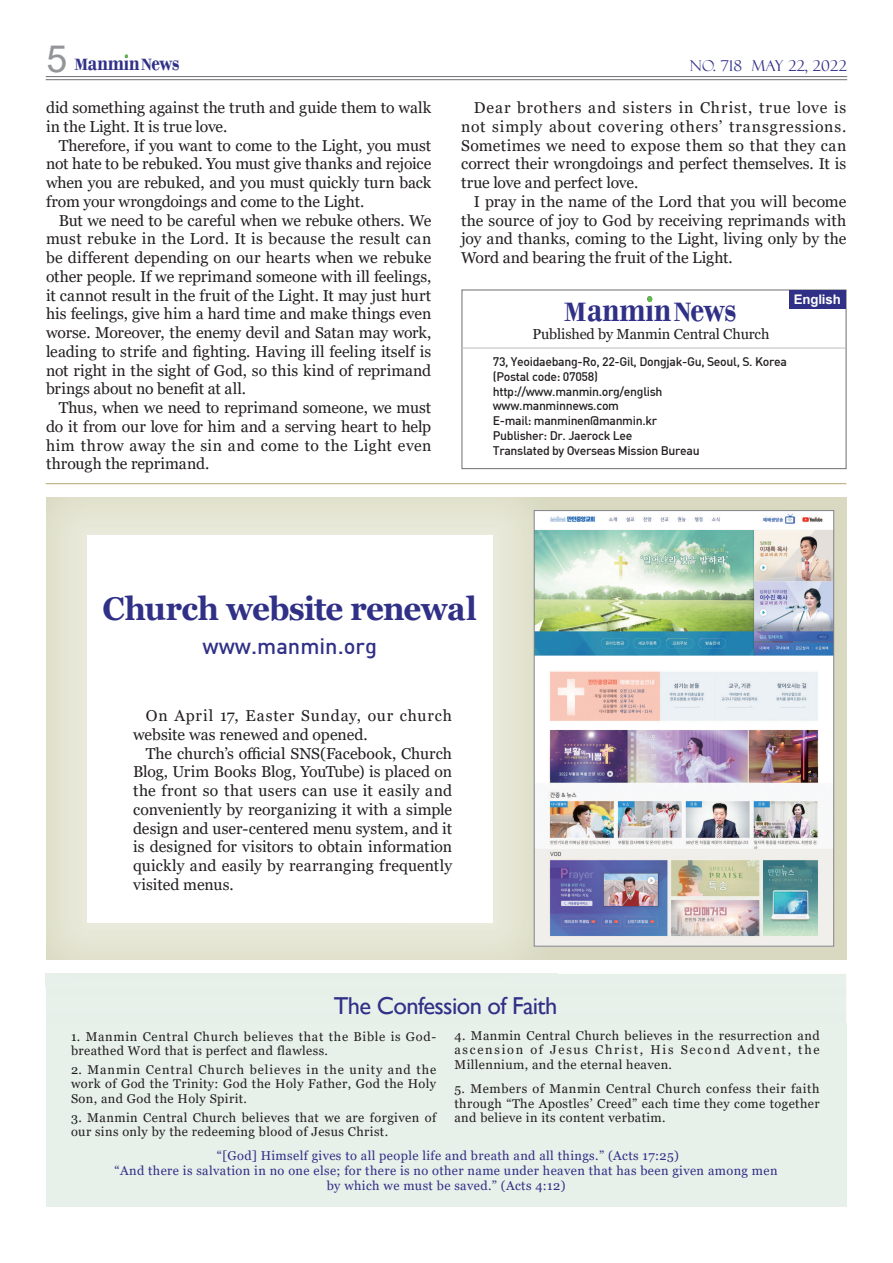
<style>
.page{position:relative;width:893px;height:1263px;background:#fff}
.page>*{position:absolute;margin:0;border:0;box-sizing:border-box;transform-origin:0 0}
.t1{font:700 38.7px "Bodoni";color:#303087;scale:.82 1}
.t2{font:700 32.85px "Georgia";letter-spacing:-.02em;color:#303087;scale:.95 1}
.t3{font:700 27.9px "Bodoni";color:#303087}
.t4{font:24.45px "Gill Sans";letter-spacing:-.025em;color:#303087}
.t5{font:700 23.7px "Bodoni";color:#303087;scale:.82 1}
.t6{font:21.9px "Dinmed";color:#303087}
.t7{font:700 17.1px "Bodoni";color:#303087}
.t8{font:15.75px/18.8px "Georgia";letter-spacing:.005em;color:#231f20;text-align:justify}
.t9{font:15px "Felix Titling";letter-spacing:.02em;color:#303087}
.t10{font:14.4px "Georgia";letter-spacing:-.01em;color:#231f20}
.t11{font:700 13.2px "Arial";letter-spacing:-.01em;color:#fff}
.t12{font:12.75px/14.2px "Georgia";letter-spacing:.03em;color:#231f20;text-align:justify}
.t13{font:12.75px/14.7px "Georgia";letter-spacing:.03em;color:#303087;text-align:center}
.t14{font:12.75px/14.2px "Georgia";letter-spacing:.05em;color:#231f20}
.t15{font:12.3px/14.9px "Dinmed";letter-spacing:-.025em;color:#231f20}
.s1{font-family:"Arial";font-weight:400;font-size:37.5px;color:#939598}
.s2{font-size:17.1px}
.s3{font-size:27.9px}
</style>
<div class="page">
<img style="left:846px;top:540px;width:1px;height:484px">
<div style="left:557px;top:498px;width:289px;height:462px;background:#d8d9c0"></div>
<img style="left:46px;top:498px;width:511px;height:462px">
<div style="left:87px;top:536px;width:406px;height:387px;background:#fff"></div>
<hr style="left:46px;top:76px;width:801px;height:1px;background:#6d6e71">
<hr style="left:46px;top:79px;width:801px;height:1px;background:#6d6e71">
<svg style="left:125px;top:54px;width:3px;height:4px"></svg>
<div style="left:461px;top:290px;width:385px;height:179px;border:1px solid #6d6e71"></div>
<hr style="left:461px;top:348px;width:385px;height:1px;background:#bcbdc0">
<div style="left:788px;top:290px;width:57px;height:19px;background:#303087"></div>
<svg style="left:647px;top:296px;width:5px;height:6px"></svg>
<hr style="left:46px;top:483px;width:800px;height:1px;background:#beae85">
<img style="left:536px;top:512px;width:295px;height:432px">
<div style="left:534px;top:510px;width:299px;height:436px;border:1px solid #808285"></div>
<div style="left:46px;top:1024px;width:800px;height:183px;background:#e7f0e9"></div>
<div style="left:46px;top:974px;width:511px;height:13px;background:#e7f0e9"></div>
<h3 class="t5" style="left:47px;top:48px;width:164px"><span class="s1">5</span> <span class="s2">M</span>anmin ews</h3>
<p class="t7" style="left:141px;top:54px;width:12px">N</p>
<p class="t9" style="left:689px;top:60px;width:158px">No. 718 May 22, 2022</p>
<p class="t8" style="left:46px;top:99px;width:387px">did something against the truth and guide them to walk in the Light. It is true love.</p>
<p class="t8" style="left:46px;top:137px;width:387px;text-indent:13px">Therefore, if you want to come to the Light, you must not hate to be rebuked. You must give thanks and rejoice when you are rebuked, and you must quickly turn back from your wrongdoings and come to the Light.</p>
<p class="t8" style="left:46px;top:212px;width:387px;text-indent:13px">But we need to be careful when we rebuke others. We must rebuke in the Lord. It is because the result can be different depending on our hearts when we rebuke other people. If we reprimand someone with ill feelings, it cannot result in the fruit of the Light. It may just hurt his feelings, give him a hard time and make things even worse. Moreover, the enemy devil and Satan may work, leading to strife and fighting. Having ill feeling itself is not right in the sight of God, so this kind of reprimand brings about no benefit at all.</p>
<p class="t8" style="left:46px;top:399px;width:387px;text-indent:13px">Thus, when we need to reprimand someone, we must do it from our love for him and a serving heart to help him throw away the sin and come to the Light even through the reprimand.</p>
<p class="t8" style="left:461px;top:99px;width:387px;text-indent:13px">Dear brothers and sisters in Christ, true love is not simply about covering others’ transgressions.<br>Sometimes we need to expose them so that they can correct their wrongdoings and perfect themselves. It is true love and perfect love.</p>
<p class="t8" style="left:461px;top:193px;width:387px;text-indent:13px">I pray in the name of the Lord that you will become the source of joy to God by receiving reprimands with joy and thanks, coming to the Light, living only by the Word and bearing the fruit of the Light.</p>
<p class="t11" style="left:794px;top:295px;width:48px">English</p>
<h1 class="t1" style="left:564px;top:285px;width:211px"><span class="s3">M</span>anmin ews</h1>
<h3 class="t3" style="left:673px;top:295px;width:19px">N</h3>
<p class="t10" style="left:532px;top:328px;width:238px">Published by Manmin Central Church</p>
<p class="t15" style="left:493px;top:355px;width:295px">73, Yeoidaebang-Ro, 22-Gil, Dongjak-Gu, Seoul, S. Korea (Postal code: 07058)<br>http://www.manmin.org/english www.manminnews.com<br>E-mail: manminen@manmin.kr<br>Publisher: Dr. Jaerock Lee<br>Translated by Overseas Mission Bureau</p>
<h2 class="t2" style="left:103px;top:595px;width:395px">Church website renewal</h2>
<h3 class="t6" style="left:202px;top:637px;width:176px">www.manmin.org</h3>
<p class="t8" style="left:133px;top:707px;width:320px;text-indent:13px">On April 17, Easter Sunday, our church website was renewed and opened.</p>
<p class="t8" style="left:133px;top:745px;width:320px;text-indent:13px">The church’s official SNS(Facebook, Church Blog, Urim Books Blog, YouTube) is placed on the front so that users can use it easily and conveniently by reorganizing it with a simple design and user-centered menu system, and it is designed for visitors to obtain information quickly and easily by rearranging frequently visited menus.</p>
<h3 class="t4" style="left:334px;top:991px;width:225px">The Confession of Faith</h3>
<p class="t14" style="left:71px;top:1030px;width:367px">1. Manmin Central Church believes that the Bible is God&shy;breathed Word that is perfect and flawless.</p>
<p class="t12" style="left:71px;top:1064px;width:366px">2. Manmin Central Church believes in the unity and the work of God the Trinity: God the Holy Father, God the Holy Son, and God the Holy Spirit.</p>
<p class="t12" style="left:71px;top:1111px;width:366px">3. Manmin Central Church believes that we are forgiven of our sins only by the redeeming blood of Jesus Christ.</p>
<p class="t12" style="left:454px;top:1029px;width:366px">4. Manmin Central Church believes in the resurrection and ascension of Jesus Christ, His Second Advent, the Millennium, and the eternal heaven.</p>
<p class="t12" style="left:454px;top:1083px;width:367px">5. Members of Manmin Central Church confess their faith through “The Apostles’ Creed” each time they come together and believe in its content verbatim.</p>
<p class="t13" style="left:114px;top:1150px;width:664px">“[God] Himself gives to all people life and breath and all things.” (Acts 17:25)<br>“And there is salvation in no one else; for there is no other name under heaven that has been given among men by which we must be saved.” (Acts 4:12)</p>
</div>
